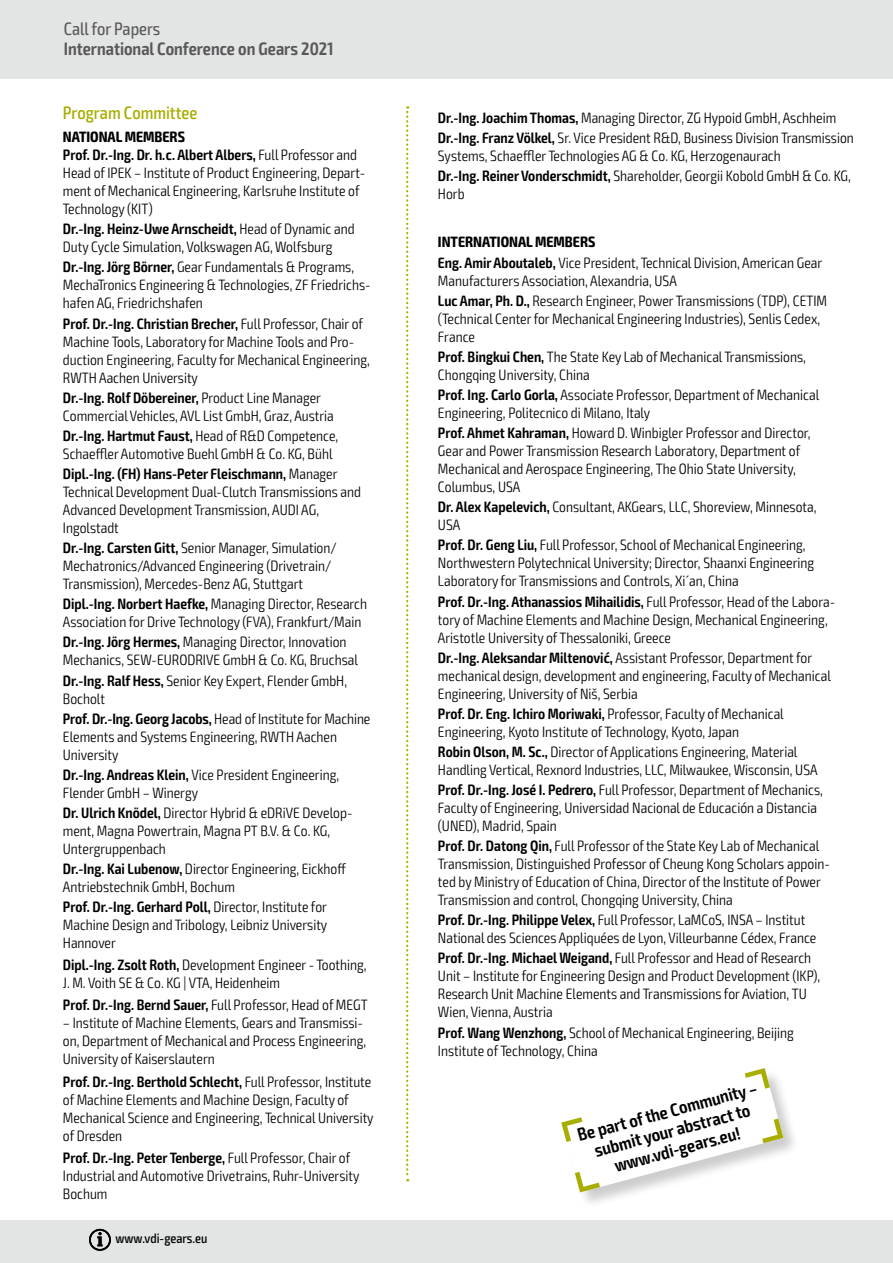
<style>
.page{position:relative;width:893px;height:1263px;background:#fff}
.page>*{position:absolute;margin:0;border:0;box-sizing:border-box;transform-origin:0 0}
.t1{font:600 condensed 18px/19.5px "Exo 2";color:#000;text-align:center}
.t2{font:600 condensed 18px "Exo 2";color:#58585a}
.t3{font:500 condensed 18px "Exo 2";color:#a7ae00}
.t4{font:condensed 18px "Exo 2";color:#58585a}
.t5{font:300 condensed 15px/18px "Exo 2";color:#000}
.t6{font:600 condensed 15px "Exo 2";color:#000}
.t7{font:500 condensed 13.5px "Exo 2";color:#000}
.s1{font-weight:700}
.s2{font-weight:600}
.s3{font-weight:300}
</style>
<div class="page">
<div style="left:0;top:0;width:893px;height:79px;background:#e3e4e4"></div>
<div style="left:0;top:1220px;width:893px;height:43px;background:#e3e4e4"></div>
<div style="left:562px;top:1069px;width:239px;height:140px;background:#000;opacity:.2"></div>
<svg style="left:561px;top:1068px;width:222px;height:124px"></svg>
<svg style="left:406px;top:106px;width:2px;height:1075px"></svg>
<svg style="left:89px;top:1229px;width:22px;height:22px"></svg>
<p class="t4" style="left:64px;top:18px;width:98px">Call for Papers</p>
<p class="t2" style="left:64px;top:38px;width:271px">International Conference on Gears 2021</p>
<p class="t3" style="left:63px;top:102px;width:136px">Program Committee</p>
<p class="t5" style="left:63px;top:128px;width:304px"><span class="s1">NATIONAL MEMBERS<br></span><span class="s2">Prof. Dr.-Ing. Dr. h.c. Albert Albers,</span> Full Professor and Head of IPEK – Institute of Product Engineering, Depart&shy;ment of Mechanical Engineering, Karlsruhe Institute of Technology (KIT)</p>
<p class="t5" style="left:63px;top:220px;width:293px"><span class="s2">Dr.-Ing. Heinz-Uwe Arnscheidt,</span> Head of Dynamic and<br>Duty Cycle Simulation, Volkswagen AG, Wolfsburg</p>
<p class="t5" style="left:63px;top:258px;width:309px"><span class="s2">Dr.-Ing. Jörg Börner,</span> Gear Fundamentals &amp; Programs,<br>MechaTronics Engineering &amp; Technologies, ZF Friedrichs&shy;hafen AG, Friedrichshafen</p>
<p class="t5" style="left:63px;top:315px;width:309px"><span class="s2">Prof. Dr.-Ing. Christian Brecher,</span> Full Professor, Chair of Machine Tools, Laboratory for Machine Tools and Pro&shy;duction Engineering, Faculty for Mechanical Engineering, RWTH Aachen University</p>
<p class="t5" style="left:63px;top:389px;width:272px"><span class="s2">Dr.-Ing. Rolf Döbereiner,</span> Product Line Manager<br>Commercial Vehicles, AVL List GmbH, Graz, Austria</p>
<p class="t5" style="left:63px;top:427px;width:277px"><span class="s2">Dr.-Ing. Hartmut Faust,</span> Head of R&amp;D Competence,<br>Schaeffler Automotive Buehl GmbH &amp; Co. KG, Bühl</p>
<p class="t5" style="left:63px;top:465px;width:300px"><span class="s2">Dipl.-Ing. (FH) Hans-Peter Fleischmann,</span> Manager Technical Development Dual-Clutch Transmissions and Advanced Development Transmission, AUDI AG, Ingolstadt</p>
<p class="t5" style="left:63px;top:539px;width:275px"><span class="s2">Dr.-Ing. Carsten Gitt,</span> Senior Manager, Simulation/<br>Mechatronics/Advanced Engineering (Drivetrain/<br>Transmission), Mercedes-Benz AG, Stuttgart</p>
<p class="t5" style="left:63px;top:595px;width:306px"><span class="s2">Dipl.-Ing. Norbert Haefke,</span> Managing Director, Research<br>Association for Drive Technology (FVA), Frankfurt/Main</p>
<p class="t5" style="left:63px;top:633px;width:297px"><span class="s2">Dr.-Ing. Jörg Hermes,</span> Managing Director, Innovation<br>Mechanics, SEW-EURODRIVE GmbH &amp; Co. KG, Bruchsal</p>
<p class="t5" style="left:63px;top:672px;width:286px"><span class="s2">Dr.-Ing. Ralf Hess,</span> Senior Key Expert, Flender GmbH,<br>Bocholt</p>
<p class="t5" style="left:63px;top:710px;width:309px"><span class="s2">Prof. Dr.-Ing. Georg Jacobs,</span> Head of Institute for Machine<br>Elements and Systems Engineering, RWTH Aachen<br>University</p>
<p class="t5" style="left:63px;top:766px;width:278px"><span class="s2">Dr.-Ing. Andreas Klein,</span> Vice President Engineering,<br>Flender GmbH – Winergy</p>
<p class="t5" style="left:63px;top:804px;width:291px"><span class="s2">Dr. Ulrich Knödel,</span> Director Hybrid &amp; eDRiVE Develop&shy;ment, Magna Powertrain, Magna PT B.V. &amp; Co. KG,<br>Untergruppenbach</p>
<p class="t5" style="left:63px;top:860px;width:285px"><span class="s2">Dr.-Ing. Kai Lubenow,</span> Director Engineering, Eickhoff<br>Antriebstechnik GmbH, Bochum</p>
<p class="t5" style="left:63px;top:898px;width:266px;text-align:justify"><span class="s2">Prof. Dr.-Ing. Gerhard Poll,</span> Director, Institute for Machine Design and Tribology, Leibniz University Hannover</p>
<p class="t5" style="left:63px;top:956px;width:305px"><span class="s2">Dipl.-Ing. Zsolt Roth,</span> Development Engineer - Toothing,<br>J. M. Voith SE &amp; Co. KG | VTA, Heidenheim</p>
<p class="t6" style="left:63px;top:996px;width:306px">Prof. Dr.-Ing. Bernd Sauer, <span class="s3">Full Professor, Head of MEGT</span></p>
<p class="t5" style="left:63px;top:1014px;width:305px">– Institute of Machine Elements, Gears and Transmissi&shy;on, Department of Mechanical and Process Engineering,<br>University of Kaiserslautern</p>
<p class="t5" style="left:63px;top:1073px;width:312px"><span class="s2">Prof. Dr.-Ing. Berthold Schlecht,</span> Full Professor, Institute of Machine Elements and Machine Design, Faculty of Mechanical Science and Engineering, Technical University of Dresden</p>
<p class="t5" style="left:63px;top:1149px;width:298px"><span class="s2">Prof. Dr.-Ing. Peter Tenberge,</span> Full Professor, Chair of<br>Industrial and Automotive Drivetrains, Ruhr-University<br>Bochum</p>
<p class="t7" style="left:115px;top:1230px;width:93px">www.vdi-gears.eu</p>
<p class="t5" style="left:438px;top:108px;width:417px;line-height:20.1px"><span class="s2">Dr.-Ing. Joachim Thomas,</span> Managing Director, ZG Hypoid GmbH, Aschheim<br><span class="s2">Dr.-Ing. Franz Völkel,</span> Sr. Vice President R&amp;D, Business Division Transmission</p>
<p class="t5" style="left:438px;top:146px;width:414px;line-height:20.1px">Systems, Schaeffler Technologies AG &amp; Co. KG, Herzogenaurach<br><span class="s2">Dr.-Ing. Reiner Vonderschmidt,</span> Shareholder, Georgii Kobold GmbH &amp; Co. KG,</p>
<p class="t5" style="left:438px;top:185px;width:28px">Horb</p>
<p class="t5" style="left:438px;top:232px;width:386px;line-height:20.1px"><span class="s1">INTERNATIONAL MEMBERS<br></span><span class="s2">Eng. Amir Aboutaleb,</span> Vice President, Technical Division, American Gear</p>
<p class="t5" style="left:438px;top:271px;width:391px;line-height:20.1px">Manufacturers Association, Alexandria, USA<br><span class="s2">Luc Amar, Ph. D.,</span> Research Engineer, Power Transmissions (TDP), CETIM</p>
<p class="t5" style="left:438px;top:310px;width:384px">(Technical Center for Mechanical Engineering Industries), Senlis Cedex,<br>France</p>
<p class="t5" style="left:438px;top:348px;width:369px"><span class="s2">Prof. Bingkui Chen,</span> The State Key Lab of Mechanical Transmissions,<br>Chongqing University, China</p>
<p class="t5" style="left:438px;top:386px;width:383px"><span class="s2">Prof. Ing. Carlo Gorla,</span> Associate Professor, Department of Mechanical<br>Engineering, Politecnico di Milano, Italy</p>
<p class="t5" style="left:438px;top:424px;width:374px"><span class="s2">Prof. Ahmet Kahraman,</span> Howard D. Winbigler Professor and Director, Gear and Power Transmission Research Laboratory, Department of Mechanical and Aerospace Engineering, The Ohio State University, Columbus, USA</p>
<p class="t5" style="left:438px;top:498px;width:380px"><span class="s2">Dr. Alex Kapelevich,</span> Consultant, AKGears, LLC, Shoreview, Minnesota,<br>USA</p>
<p class="t5" style="left:438px;top:536px;width:378px"><span class="s2">Prof. Dr. Geng Liu,</span> Full Professor, School of Mechanical Engineering,<br>Northwestern Polytechnical University; Director, Shaanxi Engineering<br>Laboratory for Transmissions and Controls, Xi´an, China</p>
<p class="t5" style="left:438px;top:592px;width:399px"><span class="s2">Prof. Dr.-Ing. Athanassios Mihailidis,</span> Full Professor, Head of the Labora&shy;tory of Machine Elements and Machine Design, Mechanical Engineering,<br>Aristotle University of Thessaloniki, Greece</p>
<p class="t5" style="left:438px;top:649px;width:394px"><span class="s2">Dr.-Ing. Aleksandar Miltenović,</span> Assistant Professor, Department for mechanical design, development and engineering, Faculty of Mechanical<br>Engineering, University of Niš, Serbia</p>
<p class="t5" style="left:438px;top:705px;width:347px"><span class="s2">Prof. Dr. Eng. Ichiro Moriwaki,</span> Professor, Faculty of Mechanical<br>Engineering, Kyoto Institute of Technology, Kyoto, Japan</p>
<p class="t5" style="left:438px;top:743px;width:381px"><span class="s2">Robin Olson, M. Sc.,</span> Director of Applications Engineering, Material<br>Handling Vertical, Rexnord Industries, LLC, Milwaukee, Wisconsin, USA</p>
<p class="t5" style="left:438px;top:781px;width:386px"><span class="s2">Prof. Dr.-Ing. José I. Pedrero,</span> Full Professor, Department of Mechanics,<br>Faculty of Engineering, Universidad Nacional de Educación a Distancia (UNED), Madrid, Spain</p>
<p class="t5" style="left:438px;top:837px;width:393px"><span class="s2">Prof. Dr. Datong Qin,</span> Full Professor of the State Key Lab of Mechanical Transmission, Distinguished Professor of Cheung Kong Scholars appoin&shy;ted by Ministry of Education of China, Director of the Institute of Power Transmission and control, Chongqing University, China</p>
<p class="t5" style="left:438px;top:911px;width:380px"><span class="s2">Prof. Dr.-Ing. Philippe Velex,</span> Full Professor, LaMCoS, INSA – Institut<br>National des Sciences Appliquées de Lyon, Villeurbanne Cédex, France</p>
<p class="t5" style="left:438px;top:949px;width:384px"><span class="s2">Prof. Dr.-Ing. Michael Weigand,</span> Full Professor and Head of Research Unit – Institute for Engineering Design and Product Development (IKP), Research Unit Machine Elements and Transmissions for Aviation, TU Wien, Vienna, Austria</p>
<p class="t5" style="left:438px;top:1024px;width:357px"><span class="s2">Prof. Wang Wenzhong,</span> School of Mechanical Engineering, Beijing<br>Institute of Technology, China</p>
<p class="t1" style="left:576px;top:1126px;width:186px;rotate:-15deg">Be part of the Community – submit your abstract to www.vdi-gears.eu!</p>
</div>
